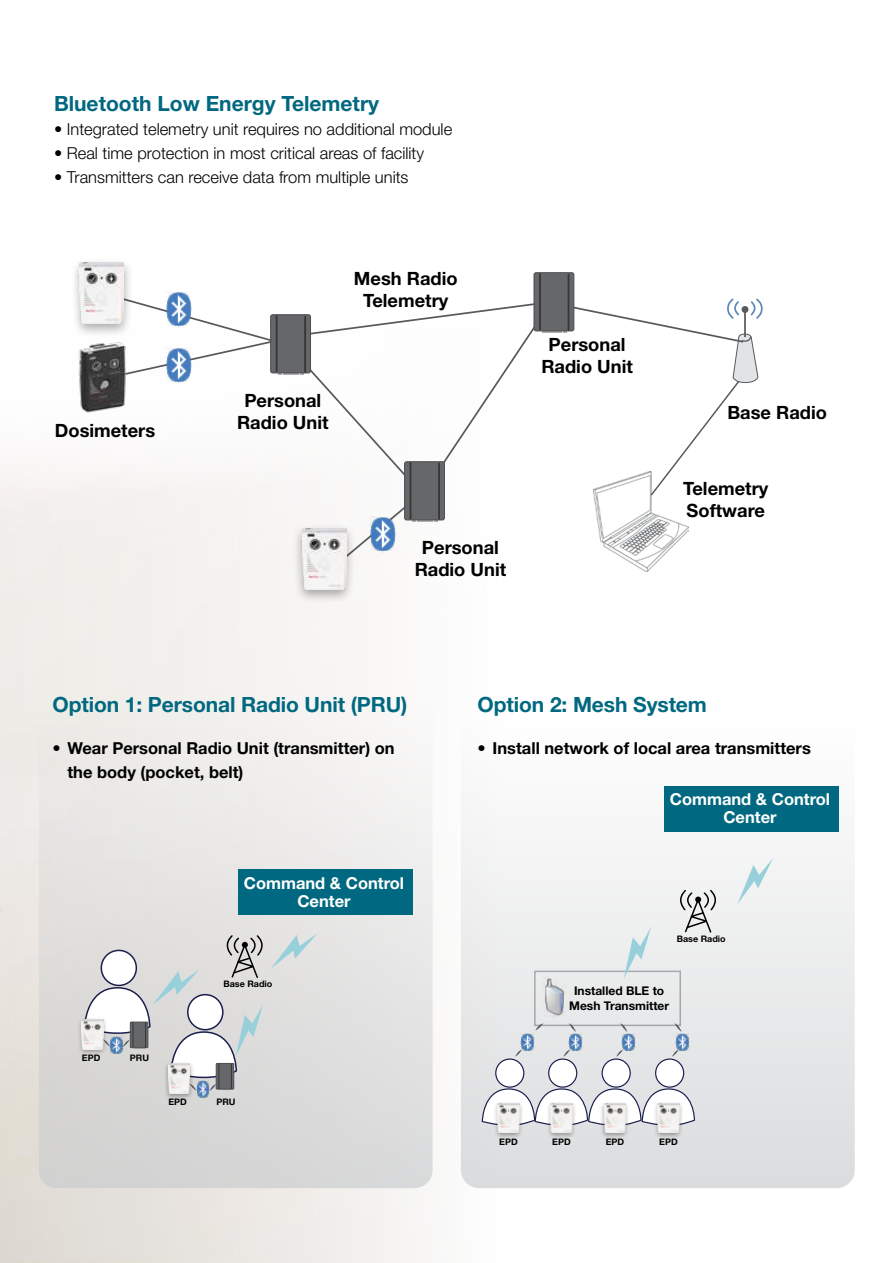
<style>
.page{position:relative;width:893px;height:1263px;background:#fff}
.page>*{position:absolute;margin:0;border:0;box-sizing:border-box;transform-origin:0 0}
.t1{font:700 21px "Helvetica Neue LT Std";letter-spacing:-.005em;color:#006880}
.t2{font:700 18.3px/21.9px "Helvetica Neue LT Std";color:#000;text-align:center}
.t3{font:300 16.5px "Helvetica Neue LT Std";color:#000}
.t4{font:700 16.5px/24px "Helvetica Neue LT Std";color:#000}
.t5{font:700 16.5px/18px "Helvetica Neue LT Std";color:#fff;text-align:center}
.t6{font:700 12px/14.4px "Helvetica Neue LT Std";color:#000;text-align:center}
.t7{font:700 9px "Helvetica Neue LT Std";color:#000}
</style>
<div class="page">
<svg style="left:0;top:272px;width:547px;height:235px"></svg>
<img style="left:593px;top:497px;width:95px;height:74px">
<svg style="left:461px;top:721px;width:394px;height:467px;fill:#ededee"></svg>
<svg style="left:39px;top:708px;width:394px;height:480px;background:#e4e3e2"></svg>
<div style="left:164px;top:1061px;width:30px;height:39px;background:#000;opacity:.33"></div>
<img style="left:168px;top:1091px;width:22px;height:2px">
<img style="left:196px;top:1091px;width:14px;height:7px">
<img style="left:542px;top:977px;width:24px;height:41px">
<img style="left:521px;top:1034px;width:13px;height:17px">
<img style="left:569px;top:1034px;width:13px;height:17px">
<img style="left:622px;top:1034px;width:13px;height:17px">
<img style="left:676px;top:1033px;width:13px;height:18px">
<svg style="left:515px;top:1050px;width:7px;height:7px"></svg>
<svg style="left:563px;top:1050px;width:7px;height:7px"></svg>
<svg style="left:616px;top:1050px;width:7px;height:7px"></svg>
<svg style="left:672px;top:1050px;width:7px;height:7px"></svg>
<svg style="left:535px;top:1023px;width:8px;height:8px"></svg>
<svg style="left:271px;top:933px;width:47px;height:36px;background:#d5dfe0"></svg>
<div style="left:77px;top:1017px;width:31px;height:38px;background:#000;opacity:.33"></div>
<img style="left:82px;top:1019px;width:1px;height:30px">
<div style="left:664px;top:786px;width:175px;height:45px;background:#006880"></div>
<svg style="left:679px;top:889px;width:38px;height:45px"></svg>
<svg style="left:624px;top:927px;width:27px;height:52px"></svg>
<svg style="left:737px;top:858px;width:36px;height:46px"></svg>
<div style="left:496px;top:1059px;width:28px;height:28px;background:#fff;border-radius:50%"></div>
<div style="left:495px;top:1058px;width:29px;height:30px;border:1px solid #1b1e4d;border-radius:50%"></div>
<div style="left:549px;top:1059px;width:28px;height:28px;background:#fff;border-radius:50%"></div>
<div style="left:548px;top:1058px;width:29px;height:30px;border:1px solid #1b1e4d;border-radius:50%"></div>
<div style="left:602px;top:1059px;width:28px;height:28px;background:#fff;border-radius:50%"></div>
<div style="left:602px;top:1058px;width:29px;height:30px;border:1px solid #1b1e4d;border-radius:50%"></div>
<svg style="left:481px;top:1088px;width:215px;height:38px"></svg>
<div style="left:656px;top:1059px;width:28px;height:28px;background:#fff;border-radius:50%"></div>
<div style="left:655px;top:1058px;width:29px;height:30px;border:1px solid #1b1e4d;border-radius:50%"></div>
<div style="left:493px;top:1101px;width:31px;height:38px;background:#000;opacity:.33"></div>
<img style="left:498px;top:1103px;width:21px;height:30px">
<div style="left:546px;top:1101px;width:31px;height:38px;background:#000;opacity:.33"></div>
<img style="left:551px;top:1103px;width:21px;height:30px">
<div style="left:599px;top:1101px;width:31px;height:38px;background:#000;opacity:.33"></div>
<img style="left:604px;top:1103px;width:22px;height:30px">
<div style="left:653px;top:1101px;width:31px;height:38px;background:#000;opacity:.33"></div>
<img style="left:657px;top:1103px;width:22px;height:30px">
<svg style="left:620px;top:1023px;width:7px;height:9px"></svg>
<svg style="left:675px;top:1023px;width:6px;height:9px"></svg>
<svg style="left:569px;top:1023px;width:7px;height:9px"></svg>
<div style="left:70px;top:258px;width:63px;height:80px;background:#000;opacity:.33"></div>
<img style="left:80px;top:263px;width:44px;height:61px">
<img style="left:165px;top:378px;width:28px;height:6px">
<img style="left:165px;top:292px;width:28px;height:1px">
<div style="left:292px;top:523px;width:64px;height:80px;background:#000;opacity:.33"></div>
<img style="left:302px;top:529px;width:44px;height:60px">
<hr style="left:283px;top:372px;width:16px;height:3px;background:#aeb0b2">
<svg style="left:107px;top:293px;width:175px;height:85px"></svg>
<div style="left:271px;top:315px;width:39px;height:58px;background:#666769;border-radius:2px"></div>
<div style="left:270px;top:314px;width:41px;height:59px;border:1px solid #4d4d4f;border-radius:2px"></div>
<hr style="left:276px;top:315px;width:1px;height:57px;background:#838588">
<hr style="left:547px;top:330px;width:15px;height:3px;background:#aeb0b2">
<svg style="left:300px;top:301px;width:245px;height:180px"></svg>
<svg style="left:563px;top:298px;width:200px;height:199px"></svg>
<div style="left:534px;top:273px;width:40px;height:58px;background:#666769;border-radius:2px"></div>
<div style="left:534px;top:272px;width:40px;height:59px;border:1px solid #4d4d4f;border-radius:2px"></div>
<hr style="left:539px;top:273px;width:2px;height:57px;background:#838588">
<hr style="left:568px;top:274px;width:1px;height:56px;background:#838588">
<hr style="left:417px;top:519px;width:16px;height:3px;background:#aeb0b2">
<svg style="left:341px;top:501px;width:75px;height:61px"></svg>
<div style="left:405px;top:462px;width:39px;height:58px;background:#666769;border-radius:2px"></div>
<div style="left:404px;top:461px;width:41px;height:59px;border:1px solid #4d4d4f;border-radius:2px"></div>
<hr style="left:410px;top:462px;width:1px;height:57px;background:#838588">
<hr style="left:438px;top:463px;width:2px;height:56px;background:#838588">
<div style="left:238px;top:869px;width:175px;height:45px;background:#006880"></div>
<svg style="left:83px;top:934px;width:180px;height:157px"></svg>
<img style="left:73px;top:336px;width:57px;height:82px">
<p class="t1" style="left:54px;top:91px;width:327px">Bluetooth Low Energy Telemetry</p>
<p class="t3" style="left:54px;top:119px;width:400px">• Integrated telemetry unit requires no additional module</p>
<p class="t3" style="left:54px;top:143px;width:372px">• Real time protection in most critical areas of facility</p>
<p class="t3" style="left:54px;top:167px;width:356px">• Transmitters can receive data from multiple units</p>
<p class="t2" style="left:55px;top:419px;width:102px">Dosimeters</p>
<p class="t2" style="left:354px;top:267px;width:105px">Mesh Radio<br>Telemetry</p>
<p class="t2" style="left:237px;top:389px;width:93px">Personal<br>Radio Unit</p>
<p class="t2" style="left:541px;top:333px;width:93px">Personal<br>Radio Unit</p>
<p class="t2" style="left:415px;top:536px;width:93px">Personal<br>Radio Unit</p>
<p class="t2" style="left:727px;top:401px;width:101px">Base Radio</p>
<p class="t2" style="left:683px;top:477px;width:87px;text-align:left">Telemetry<br>Software</p>
<p class="t1" style="left:52px;top:691px;width:356px">Option 1: Personal Radio Unit (PRU)</p>
<p class="t4" style="left:67px;top:736px;width:329px;text-indent:-15px">• Wear Personal Radio Unit (transmitter) on the body (pocket, belt)</p>
<p class="t5" style="left:244px;top:873px;width:162px">Command &amp; Control<br>Center</p>
<p class="t7" style="left:223px;top:978px;width:50px">Base Radio</p>
<p class="t7" style="left:82px;top:1052px;width:20px">EPD</p>
<p class="t7" style="left:130px;top:1052px;width:21px">PRU</p>
<p class="t7" style="left:168px;top:1096px;width:20px">EPD</p>
<p class="t7" style="left:216px;top:1096px;width:21px">PRU</p>
<p class="t1" style="left:478px;top:691px;width:231px">Option 2: Mesh System</p>
<p class="t4" style="left:478px;top:736px;width:335px">• Install network of local area transmitters</p>
<p class="t5" style="left:670px;top:790px;width:162px">Command &amp; Control<br>Center</p>
<p class="t7" style="left:677px;top:933px;width:50px">Base Radio</p>
<p class="t6" style="left:569px;top:983px;width:101px">Installed BLE to<br>Mesh Transmitter</p>
<p class="t7" style="left:499px;top:1136px;width:20px">EPD</p>
<p class="t7" style="left:552px;top:1136px;width:20px">EPD</p>
<p class="t7" style="left:606px;top:1136px;width:20px">EPD</p>
<p class="t7" style="left:659px;top:1136px;width:20px">EPD</p>
</div>
